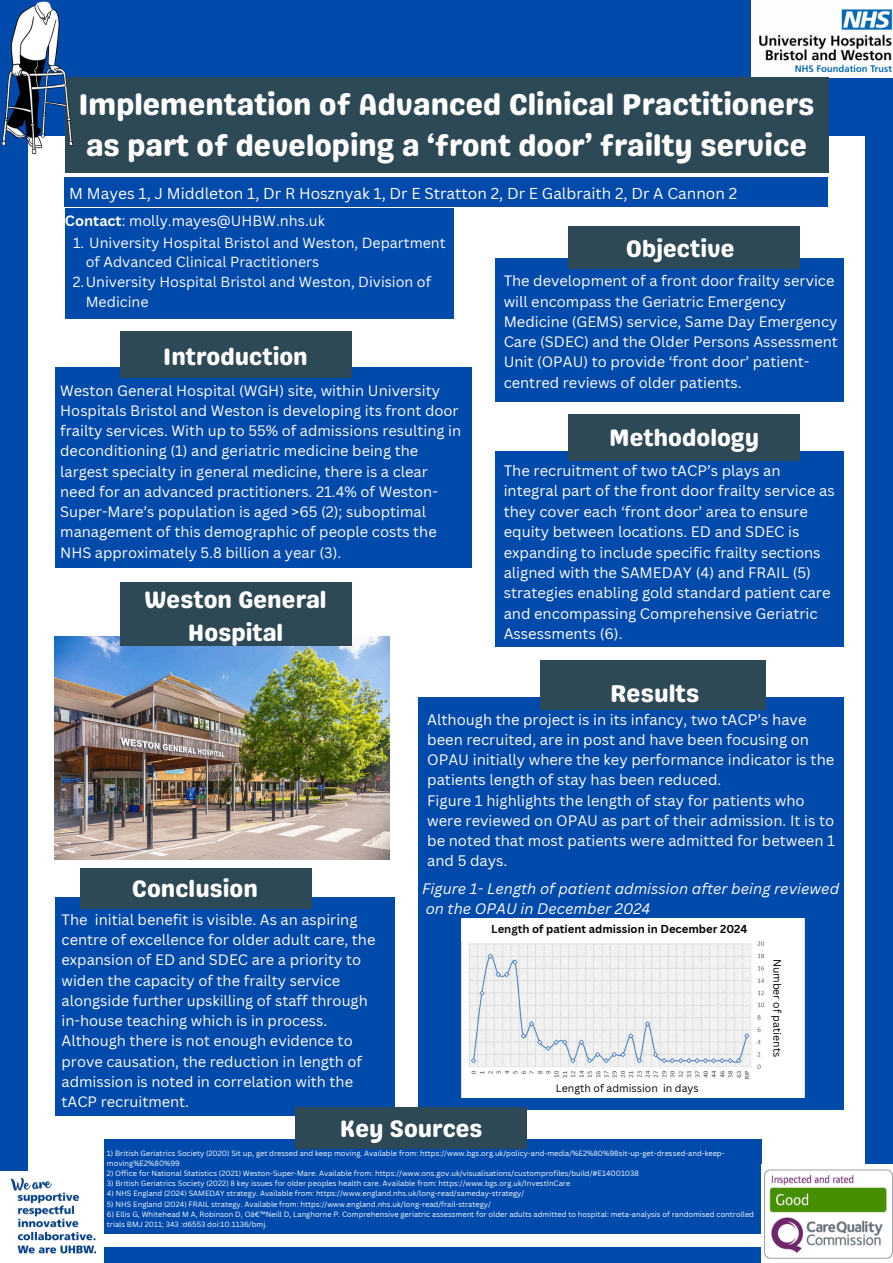
<style>
.page{position:relative;width:893px;height:1263px;background:#004aab}
.page>*{position:absolute;margin:0;border:0;box-sizing:border-box;transform-origin:0 0}
.t1{font:30.08px/41.6px "Genty Sans";color:#fff}
.t2{font:24.3px "Genty Sans";color:#fff}
.t3{font:23.77px/33.1px "Genty Sans";color:#fff;text-align:center}
.t4{font:15.38px "Canva Sans";color:#fff}
.t5{font:14.77px/20.4px "Canva Sans";color:#fff}
.t6{font:italic 14.77px/20.2px "Canva Sans";color:#fdfdfe}
.t7{font:14.62px/20.2px "Canva Sans";color:#fff}
.t8{font:14.48px "Canva Sans";color:#fff}
.t9{font:14.25px/19.6px "Canva Sans";color:#fdfdfe}
.t10{font:700 11.25px "Canva Sans";color:#000}
.t11{font:10.5px "Canva Sans";color:#000}
.t12{font:7.43px/10.1px "Canva Sans";color:#fdfdfe}
.s1{font-weight:700}
.s2{color:#0d0d0d}
.s3{color:#fff}
</style>
<div class="page">
<div style="left:750px;top:0;width:143px;height:78px;background:#fdfdfe"></div>
<div style="left:29px;top:136px;width:835px;height:1110px;background:#fff"></div>
<div style="left:55px;top:367px;width:416px;height:201px;background:#004aab"></div>
<div style="left:65px;top:78px;width:763px;height:95px;background:#2e4956"></div>
<div style="left:495px;top:451px;width:348px;height:196px;background:#004aab"></div>
<div style="left:568px;top:414px;width:231px;height:46px;background:#2e4956"></div>
<div style="left:418px;top:697px;width:425px;height:413px;background:#004aab"></div>
<div style="left:64px;top:178px;width:763px;height:29px;background:#004aab"></div>
<div style="left:55px;top:897px;width:339px;height:218px;background:#004aab"></div>
<div style="left:81px;top:869px;width:231px;height:40px;background:#2e4956"></div>
<div style="left:104px;top:1139px;width:657px;height:95px;background:#004aab"></div>
<div style="left:295px;top:1108px;width:232px;height:41px;background:#2e4956"></div>
<div style="left:495px;top:258px;width:348px;height:144px;background:#004aab"></div>
<div style="left:568px;top:227px;width:231px;height:42px;background:#2e4956"></div>
<img style="left:55px;top:636px;width:334px;height:223px">
<div style="left:540px;top:660px;width:226px;height:50px;background:#2e4956"></div>
<div style="left:120px;top:582px;width:231px;height:63px;background:#2e4956"></div>
<img style="left:750px;top:0;width:143px;height:74px">
<img style="left:0;top:1171px;width:104px;height:92px">
<img style="left:761px;top:1165px;width:132px;height:98px">
<img style="left:1px;top:1px;width:74px;height:154px">
<img style="left:461px;top:918px;width:343px;height:180px">
<div style="left:65px;top:209px;width:388px;height:110px;background:#004aab"></div>
<div style="left:120px;top:331px;width:231px;height:47px;background:#2e4956"></div>
<div style="left:461px;top:919px;width:340px;height:21px;background:#fff"></div>
<p class="t1" style="left:78px;top:84px;width:738px">Implementation of Advanced Clinical Practitioners as part of developing a ‘front door’ frailty service</p>
<p class="t4" style="left:69px;top:182px;width:669px">M Mayes 1, J Middleton 1, Dr R Hosznyak 1, Dr E Stratton 2, Dr E Galbraith 2, Dr A Cannon 2</p>
<h5 class="t8" style="left:65px;top:211px;width:261px"><span class="s1">Contact</span>: molly.mayes@UHBW.nhs.uk</h5>
<h2 class="t9" style="left:86px;top:232px;width:361px;text-indent:-13px">1. University Hospital Bristol and Weston, Department of Advanced Clinical Practitioners</h2>
<h3 class="t9" style="left:86px;top:272px;width:347px;text-indent:-13px">2.University Hospital Bristol and Weston, Division of<br>Medicine</h3>
<h2 class="t3" style="left:163px;top:340px;width:146px">Introduction</h2>
<p class="t7" style="left:60px;top:380px;width:402px">Weston General Hospital (WGH) site, within University Hospitals Bristol and Weston is developing its front door frailty services. With up to 55% of admissions resulting in deconditioning (1) and geriatric medicine being the largest specialty in general medicine, there is a clear need for an advanced practitioners. 21.4% of Weston-Super-Mare’s population is aged &gt;65 (2); suboptimal management of this demographic of people costs the NHS approximately 5.8 billion a year (3).</p>
<h1 class="t3" style="left:145px;top:583px;width:183px">Weston General<br>Hospital</h1>
<h3 class="t3" style="left:626px;top:232px;width:110px">Objective</h3>
<h2 class="t7" style="left:504px;top:271px;width:336px">The development of a front door frailty service will encompass the Geriatric Emergency Medicine (GEMS) service, Same Day Emergency Care (SDEC) and the Older Persons Assessment Unit (OPAU) to provide ‘front door’ patient&shy;centred reviews of older patients.</h2>
<p class="t3" style="left:565px;top:284px;width:110px">Objective</p>
<h3 class="t3" style="left:609px;top:422px;width:152px">Methodology</h3>
<p class="t5" style="left:504px;top:460px;width:332px">The recruitment of two tACP’s plays an integral part of the front door frailty service as they cover each ‘front door’ area to ensure equity between locations. ED and SDEC is expanding to include specific frailty sections aligned with the SAMEDAY (4) and FRAIL (5) strategies enabling gold standard patient care and encompassing Comprehensive Geriatric Assessments (6).</p>
<h3 class="t3" style="left:132px;top:872px;width:128px">Conclusion</h3>
<h2 class="t7" style="left:62px;top:909px;width:315px">The initial benefit is visible. As an aspiring centre of excellence for older adult care, the expansion of ED and SDEC are a priority to widen the capacity of the frailty service alongside further upskilling of staff through in-house teaching which is in process.<br>Although there is not enough evidence to prove causation, the reduction in length of admission is noted in correlation with the tACP recruitment.</h2>
<h3 class="t2" style="left:610px;top:679px;width:91px">Results</h3>
<h2 class="t5" style="left:427px;top:709px;width:409px">Although the project is in its infancy, two tACP’s have been recruited, are in post and have been focusing on OPAU initially where the key performance indicator is the patients length of stay has been reduced.<br>Figure 1 highlights the length of stay for patients who were reviewed on OPAU as part of their admission. It is to be noted that most patients were admitted for between 1 and 5 days.</h2>
<p class="t6" style="left:422px;top:878px;width:418px">Figure 1- Length of patient admission after being reviewed on the OPAU in December 2024</p>
<p class="t10" style="left:491px;top:921px;width:258px"><span class="s2">Length</span> of patient admission in December 2024</p>
<h5 class="t11" style="left:556px;top:1081px;width:144px">Length of admission in days</h5>
<h4 class="t11" style="left:784px;top:958px;width:100px;rotate:90deg">Number of patients</h4>
<h2 class="t3" style="left:340px;top:1112px;width:144px">Key Sources</h2>
<h3 class="t12" style="left:107px;top:1148px;width:619px"><span class="s3">1)</span> British Geriatrics Society (2020) Sit up, get dressed and keep moving. Available from: https://www.bgs.org.uk/policy-and-media/%E2%80%98sit-up-get-dressed-and-keep&shy;moving%E2%80%99</h3>
<h2 class="t12" style="left:107px;top:1168px;width:533px">2) Office for National Statistics (2021) Weston-Super-Mare. Available from: https://www.ons.gov.uk/visualisations/customprofiles/build/#E14001038</h2>
<p class="t12" style="left:107px;top:1178px;width:465px">3) British Geriatrics Society (2022) 8 key issues for older peoples health care. Available from: https://www.bgs.org.uk/InvestInCare</p>
<h2 class="t12" style="left:107px;top:1188px;width:419px">4) NHS England (2024) SAMEDAY strategy. Available from: https://www.england.nhs.uk/long-read/sameday-strategy/</h2>
<h3 class="t12" style="left:107px;top:1198px;width:385px">5) NHS England (2024) FRAIL strategy. Available from: https://www.england.nhs.uk/long-read/frail-strategy/</h3>
<h3 class="t12" style="left:107px;top:1209px;width:648px">6) Ellis G, Whitehead M A, Robinson D, Oâ€™Neill D, Langhorne P. Comprehensive geriatric assessment for older adults admitted to hospital: meta-analysis of randomised controlled trials BMJ 2011; 343 :d6553 doi:10.1136/bmj.</h3>
</div>
